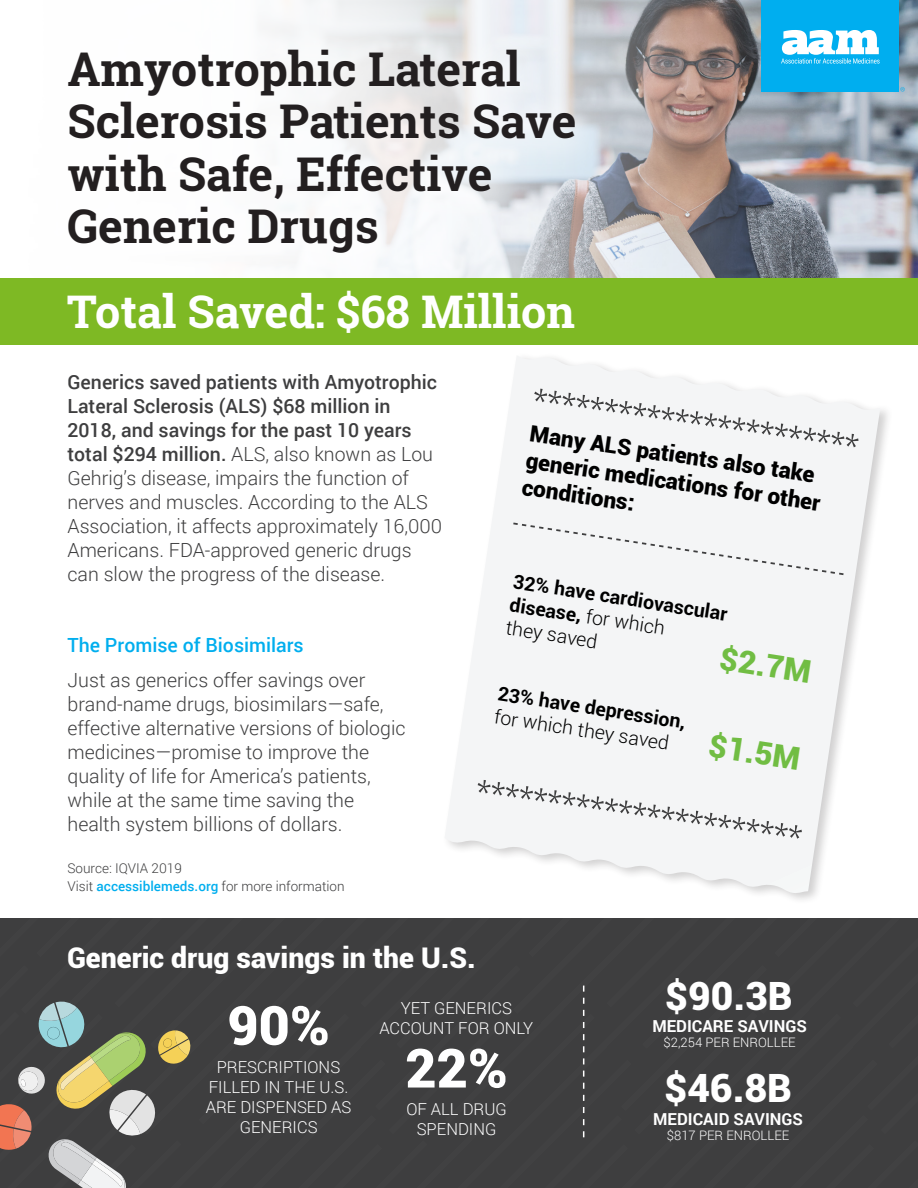
<style>
.page{position:relative;width:918px;height:1188px;background:#fff}
.page>*{position:absolute;margin:0;border:0;box-sizing:border-box;transform-origin:0 0}
.t1{font:900 54px "Roboto";color:#fff}
.t2{font:700 46.5px/52.5px "Roboto Slab";color:#231f20}
.t3{font:700 45px "Roboto Slab";color:#fff}
.Body_10_Roboto{font:900 39px "Roboto";color:#fff}
.t4{font:900 31.5px "Roboto";color:#71bd43}
.t5{font:900 28.5px "Roboto";color:#fff}
.t6{font:900 22.5px/26.8px "Roboto";color:#000}
.t7{font:300 19.5px/24px "Roboto";color:#3e3e3f}
.t8{font:700 19.5px/23.7px "Roboto";color:#000}
.t9{font:300 19.5px "Roboto";color:#000}
.t10{font:500 19.5px "Roboto";color:#00aeee}
.Body_10_Roboto-2{font:300 16.5px/20px "Roboto";letter-spacing:-.005em;color:#fff;text-align:center}
.Body_10_Roboto-3{font:700 16.5px "Roboto";color:#fff}
.t11{font:300 13.5px "Roboto";color:#3e3e3f}
.Body_10_Roboto-4{font:300 13.05px "Roboto";color:#fff}
.s1{font-weight:500}
.s2{font-weight:500;color:#00aeee}
.s3{font-weight:300}
</style>
<div class="page">
<img style="left:0;top:0;width:918px;height:345px">
<div style="left:762px;top:0;width:137px;height:92px;background:#00aeef"></div>
<svg style="left:781px;top:30px;width:99px;height:34px"></svg>
<svg style="left:900px;top:87px;width:5px;height:4px"></svg>
<div style="left:33px;top:21px;width:577px;height:274px;background:#fff;opacity:.42"></div>
<div style="left:0;top:278px;width:918px;height:66px;background:#7eb924"></div>
<svg style="left:445px;top:356px;width:435px;height:525px"></svg>
<svg style="left:534px;top:389px;width:325px;height:58px"></svg>
<svg style="left:478px;top:780px;width:324px;height:59px"></svg>
<div style="left:513px;top:523px;width:331px;height:52px;background:#f4f5f6"></div>
<svg style="left:0;top:881px;width:918px;height:307px;background:#5b5b5a"></svg>
<p class="t2" style="left:68px;top:42px;width:455px">Amyotrophic Lateral</p>
<p class="t2" style="left:68px;top:95px;width:510px">Sclerosis Patients Save with Safe, Effective<br>Generic Drugs</p>
<p class="t3" style="left:67px;top:281px;width:510px">Total Saved: $68 Million</p>
<p class="t7" style="left:68px;top:370px;width:376px"><span class="s1">Generics saved patients with Amyotrophic Lateral Sclerosis (ALS) $68 million in 2018, and savings for the past 10 years total $294 million.</span> ALS, also known as Lou Gehrig’s disease, impairs the function of nerves and muscles. According to the ALS Association, it affects approximately 16,000<br>Americans. FDA-approved generic drugs can slow the progress of the disease.</p>
<p class="t10" style="left:68px;top:632px;width:238px">The Promise of Biosimilars</p>
<p class="t7" style="left:68px;top:668px;width:340px">Just as generics offer savings over brand-name drugs, biosimilars—safe, effective alternative versions of biologic medicines—promise to improve the quality of life for America’s patients, while at the same time saving the health system billions of dollars.</p>
<p class="t11" style="left:68px;top:859px;width:116px">Source: IQVIA 2019</p>
<p class="t11" style="left:68px;top:877px;width:279px">Visit <span class="s2">accessiblemeds.org</span> for more information</p>
<p class="t6" style="left:532px;top:420px;width:299px;rotate:8deg">Many ALS patients also take generic medications for other conditions:</p>
<p class="t8" style="left:516px;top:568px;width:218px;rotate:9deg">32% have cardiovascular disease, <span class="s3">for which</span></p>
<p class="t9" style="left:508px;top:614px;width:94px;rotate:9deg">they saved</p>
<p class="t8" style="left:500px;top:680px;width:191px;rotate:9deg">23% have depression,</p>
<p class="t4" style="left:723px;top:636px;width:94px;rotate:9deg">$2.7M</p>
<p class="t9" style="left:497px;top:702px;width:178px;rotate:9deg">for which they saved</p>
<p class="t4" style="left:712px;top:723px;width:94px;rotate:9deg">$1.5M</p>
<p class="t5" style="left:67px;top:938px;width:410px">Generic drug savings in the U.S.</p>
<p class="t1" style="left:227px;top:987px;width:104px">90%</p>
<p class="Body_10_Roboto-2" style="left:401px;top:998px;width:113px">YET GENERICS</p>
<p class="Body_10_Roboto-2" style="left:379px;top:1018px;width:155px">ACCOUNT FOR ONLY</p>
<p class="Body_10_Roboto-2" style="left:206px;top:1057px;width:147px">PRESCRIPTIONS<br>FILLED IN THE U.S.<br>ARE DISPENSED AS<br>GENERICS</p>
<p class="t1" style="left:405px;top:1030px;width:104px">22%</p>
<p class="Body_10_Roboto-2" style="left:406px;top:1099px;width:102px">OF ALL DRUG<br>SPENDING</p>
<p class="Body_10_Roboto" style="left:665px;top:968px;width:129px">$90.3B</p>
<p class="Body_10_Roboto-3" style="left:652px;top:1015px;width:156px">MEDICARE SAVINGS</p>
<p class="Body_10_Roboto-4" style="left:664px;top:1033px;width:134px">$2,254 PER ENROLLEE</p>
<p class="Body_10_Roboto" style="left:664px;top:1061px;width:129px">$46.8B</p>
<p class="Body_10_Roboto-3" style="left:653px;top:1108px;width:151px">MEDICAID SAVINGS</p>
<p class="Body_10_Roboto-4" style="left:667px;top:1126px;width:124px">$817 PER ENROLLEE</p>
</div>
